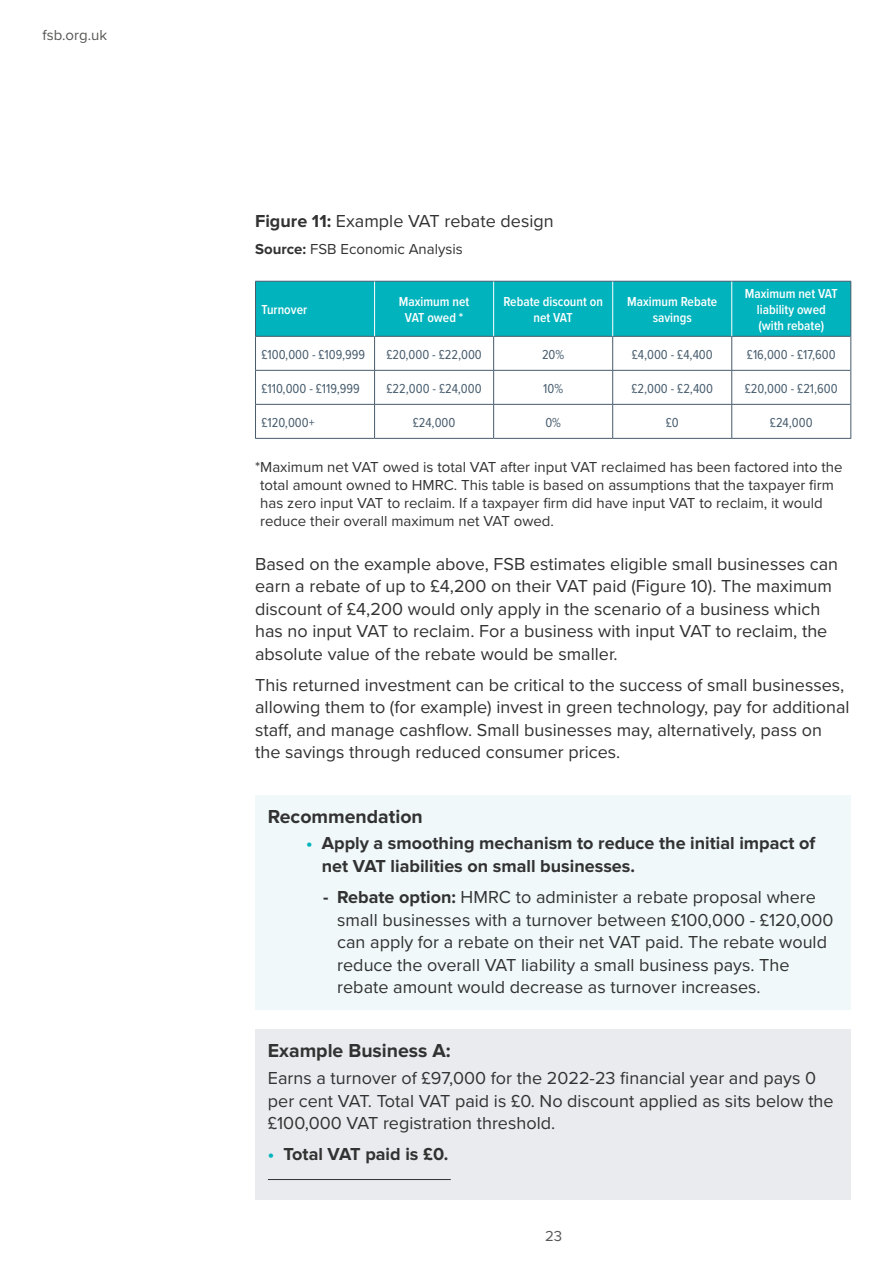
<style>
.page{position:relative;width:893px;height:1263px;background:#fff}
.page>*{position:absolute;margin:0;border:0;box-sizing:border-box;transform-origin:0 0}
.FSB_PARA_HEADING{font:700 19.5px "Proxima Nova";color:#323232}
.FSB_BODY_TEXT{font:18px/22.5px "Proxima Nova";color:#323232}
.FSB_BODY_TEXT-2{font:700 18px/22.5px "Proxima Nova";color:#323232}
.FSB_BODY_TEXT-3{font:15px/18px "Proxima Nova";color:#323232}
.t1{font:15px "Proxima Nova";color:#575756}
.t2{font:13.5px "Proxima Nova Cond";color:#475c6d}
.t3{font:600 13.5px/16.2px "Proxima Nova Cond";color:#fff;text-align:center}
.s1{font-weight:700}
.s2{color:#00b3bd}
</style>
<div class="page">
<div style="left:255px;top:1029px;width:595px;height:170px;background:#e9ebef"></div>
<div style="left:255px;top:795px;width:595px;height:214px;background:#f0f8fa"></div>
<hr style="left:268px;top:1179px;width:183px;height:1px;background:#323232">
<div style="left:256px;top:282px;width:594px;height:54px;background:#00b3bd"></div>
<hr style="left:255px;top:281px;width:120px;height:1px;background:#475c6d">
<hr style="left:255px;top:282px;width:1px;height:54px;background:#475c6d">
<hr style="left:375px;top:281px;width:119px;height:1px;background:#475c6d">
<hr style="left:494px;top:281px;width:119px;height:1px;background:#475c6d">
<hr style="left:613px;top:281px;width:119px;height:1px;background:#475c6d">
<hr style="left:732px;top:281px;width:119px;height:1px;background:#475c6d">
<hr style="left:850px;top:282px;width:1px;height:54px;background:#475c6d">
<hr style="left:255px;top:336px;width:1px;height:34px;background:#475c6d">
<hr style="left:850px;top:336px;width:1px;height:34px;background:#475c6d">
<hr style="left:255px;top:370px;width:1px;height:34px;background:#475c6d">
<hr style="left:850px;top:370px;width:1px;height:34px;background:#475c6d">
<hr style="left:255px;top:404px;width:1px;height:34px;background:#475c6d">
<hr style="left:850px;top:404px;width:1px;height:34px;background:#475c6d">
<hr style="left:256px;top:336px;width:119px;height:1px;background:#475c6d">
<hr style="left:375px;top:336px;width:119px;height:1px;background:#475c6d">
<hr style="left:374px;top:336px;width:1px;height:34px;background:#475c6d">
<hr style="left:494px;top:336px;width:119px;height:1px;background:#475c6d">
<hr style="left:493px;top:336px;width:1px;height:34px;background:#475c6d">
<hr style="left:613px;top:336px;width:119px;height:1px;background:#475c6d">
<hr style="left:612px;top:336px;width:1px;height:34px;background:#475c6d">
<hr style="left:732px;top:336px;width:118px;height:1px;background:#475c6d">
<hr style="left:256px;top:370px;width:119px;height:1px;background:#475c6d">
<hr style="left:375px;top:370px;width:119px;height:1px;background:#475c6d">
<hr style="left:374px;top:370px;width:1px;height:34px;background:#475c6d">
<hr style="left:494px;top:370px;width:119px;height:1px;background:#475c6d">
<hr style="left:493px;top:370px;width:1px;height:34px;background:#475c6d">
<hr style="left:613px;top:370px;width:119px;height:1px;background:#475c6d">
<hr style="left:612px;top:370px;width:1px;height:34px;background:#475c6d">
<hr style="left:732px;top:370px;width:118px;height:1px;background:#475c6d">
<hr style="left:256px;top:404px;width:119px;height:1px;background:#475c6d">
<hr style="left:375px;top:404px;width:119px;height:1px;background:#475c6d">
<hr style="left:374px;top:404px;width:1px;height:34px;background:#475c6d">
<hr style="left:494px;top:404px;width:119px;height:1px;background:#475c6d">
<hr style="left:493px;top:404px;width:1px;height:34px;background:#475c6d">
<hr style="left:613px;top:404px;width:119px;height:1px;background:#475c6d">
<hr style="left:612px;top:404px;width:1px;height:34px;background:#475c6d">
<hr style="left:732px;top:404px;width:118px;height:1px;background:#475c6d">
<hr style="left:374px;top:282px;width:1px;height:54px;background:#fff">
<hr style="left:493px;top:282px;width:1px;height:54px;background:#fff">
<hr style="left:612px;top:282px;width:1px;height:54px;background:#fff">
<hr style="left:731px;top:336px;width:1px;height:34px;background:#475c6d">
<hr style="left:731px;top:370px;width:1px;height:34px;background:#475c6d">
<hr style="left:731px;top:404px;width:1px;height:34px;background:#475c6d">
<hr style="left:731px;top:282px;width:1px;height:54px;background:#fff">
<hr style="left:255px;top:438px;width:120px;height:1px;background:#475c6d">
<hr style="left:375px;top:438px;width:119px;height:1px;background:#475c6d">
<hr style="left:494px;top:438px;width:119px;height:1px;background:#475c6d">
<hr style="left:613px;top:438px;width:119px;height:1px;background:#475c6d">
<hr style="left:732px;top:438px;width:119px;height:1px;background:#475c6d">
<p class="t1" style="left:43px;top:24px;width:66px">fsb.org.uk</p>
<p class="FSB_BODY_TEXT" style="left:255px;top:209px;width:300px"><span class="s1">Figure 11:</span> Example VAT rebate design</p>
<p class="FSB_BODY_TEXT-3" style="left:255px;top:239px;width:209px"><span class="s1">Source:</span> FSB Economic Analysis</p>
<p class="t3" style="left:261px;top:302px;width:47px">Turnover</p>
<p class="t3" style="left:399px;top:294px;width:72px">Maximum net<br>VAT owed *</p>
<p class="t3" style="left:503px;top:294px;width:101px">Rebate discount on net VAT</p>
<p class="t3" style="left:627px;top:294px;width:91px">Maximum Rebate savings</p>
<p class="t3" style="left:745px;top:286px;width:94px">Maximum net VAT liability owed (with rebate)</p>
<p class="t2" style="left:261px;top:344px;width:105px">£100,000 - £109,999</p>
<p class="t2" style="left:386px;top:344px;width:97px">£20,000 - £22,000</p>
<p class="t2" style="left:542px;top:344px;width:24px">20%</p>
<p class="t2" style="left:632px;top:344px;width:82px">£4,000 - £4,400</p>
<p class="t2" style="left:747px;top:344px;width:90px">£16,000 - £17,600</p>
<p class="t2" style="left:261px;top:378px;width:100px">£110,000 - £119,999</p>
<p class="t2" style="left:386px;top:378px;width:97px">£22,000 - £24,000</p>
<p class="t2" style="left:543px;top:378px;width:21px">10%</p>
<p class="t2" style="left:631px;top:378px;width:83px">£2,000 - £2,400</p>
<p class="t2" style="left:745px;top:378px;width:94px">£20,000 - £21,600</p>
<p class="t2" style="left:261px;top:412px;width:55px">£120,000+</p>
<p class="t2" style="left:413px;top:412px;width:44px">£24,000</p>
<p class="t2" style="left:545px;top:412px;width:17px">0%</p>
<p class="t2" style="left:666px;top:412px;width:14px">£0</p>
<p class="t2" style="left:770px;top:412px;width:44px">£24,000</p>
<p class="FSB_BODY_TEXT-3" style="left:260px;top:457px;width:584px;text-indent:-5px">*Maximum net VAT owed is total VAT after input VAT reclaimed has been factored into the total amount owned to HMRC. This table is based on assumptions that the taxpayer firm has zero input VAT to reclaim. If a taxpayer firm did have input VAT to reclaim, it would reduce their overall maximum net VAT owed.</p>
<p class="FSB_BODY_TEXT" style="left:255px;top:552px;width:585px">Based on the example above, FSB estimates eligible small businesses can earn a rebate of up to £4,200 on their VAT paid (Figure 10). The maximum discount of £4,200 would only apply in the scenario of a business which has no input VAT to reclaim. For a business with input VAT to reclaim, the absolute value of the rebate would be smaller.</p>
<p class="FSB_BODY_TEXT" style="left:255px;top:673px;width:596px">This returned investment can be critical to the success of small businesses, allowing them to (for example) invest in green technology, pay for additional staff, and manage cashflow. Small businesses may, alternatively, pass on the savings through reduced consumer prices.</p>
<p class="FSB_PARA_HEADING" style="left:268px;top:805px;width:156px">Recommendation</p>
<p class="FSB_BODY_TEXT-2" style="left:322px;top:833px;width:495px;text-indent:-16px"><span class="s2">•</span> Apply a smoothing mechanism to reduce the initial impact of net VAT liabilities on small businesses.</p>
<p class="FSB_BODY_TEXT" style="left:337px;top:885px;width:498px;text-indent:-14px"><span class="s1">- Rebate option:</span> HMRC to administer a rebate proposal where small businesses with a turnover between £100,000 - £120,000 can apply for a rebate on their net VAT paid. The rebate would reduce the overall VAT liability a small business pays. The rebate amount would decrease as turnover increases.</p>
<p class="FSB_PARA_HEADING" style="left:268px;top:1040px;width:184px">Example Business A:</p>
<p class="FSB_BODY_TEXT" style="left:268px;top:1066px;width:567px">Earns a turnover of £97,000 for the 2022-23 financial year and pays 0 per cent VAT. Total VAT paid is £0. No discount applied as sits below the £100,000 VAT registration threshold.</p>
<p class="FSB_BODY_TEXT-2" style="left:268px;top:1144px;width:182px"><span class="s2">•</span> Total VAT paid is £0.</p>
<p class="t1" style="left:545px;top:1224px;width:19px">23</p>
</div>
